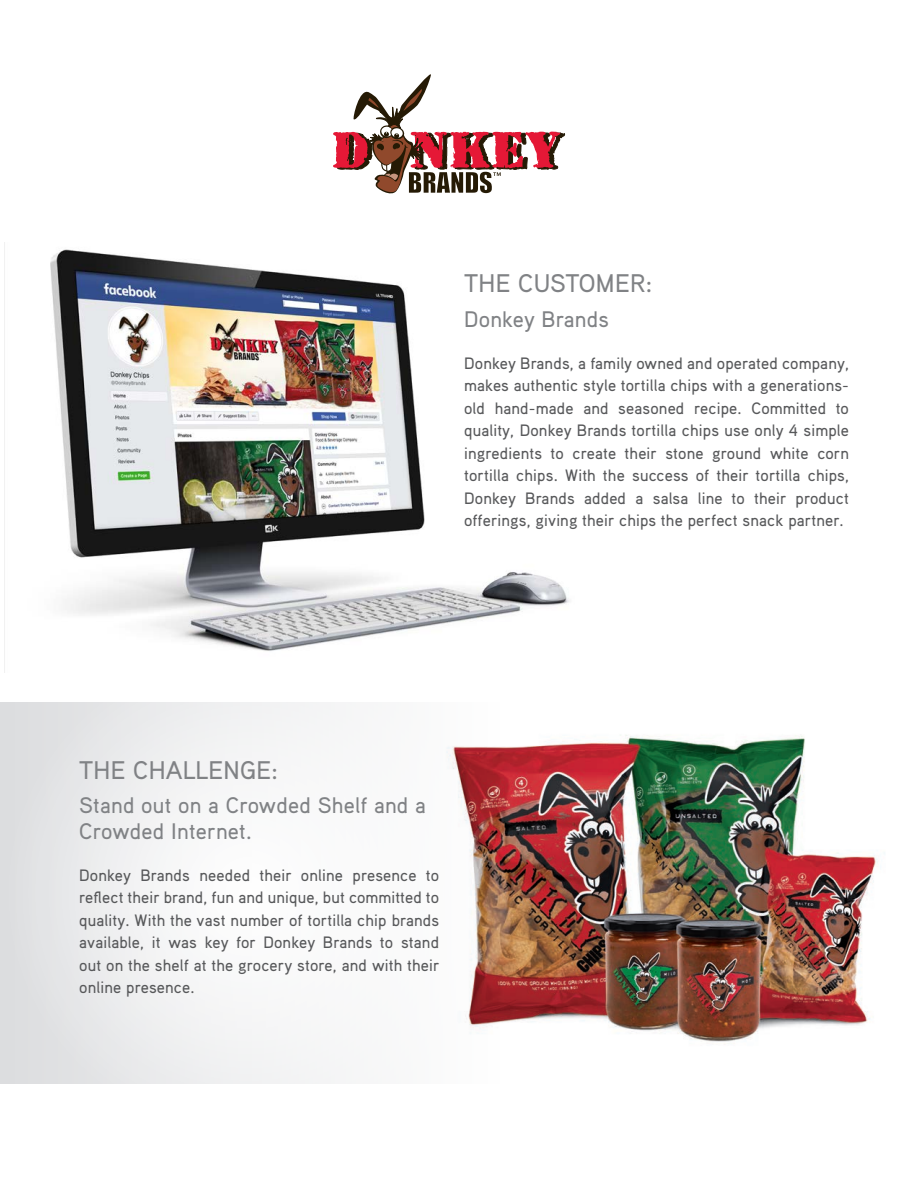
<style>
.page{position:relative;width:918px;height:1188px;background:#fff}
.page>*{position:absolute;margin:0;border:0;box-sizing:border-box;transform-origin:0 0}
.t1{font:500 25.5px "Aaux Pro";letter-spacing:.01em;color:#808285}
.t2{font:500 22.5px/25.5px "Aaux Pro";letter-spacing:.01em;color:#808285}
.t3{font:500 16.5px/22.5px "Aaux Pro";letter-spacing:.01em;color:#57585a;text-align:justify}
</style>
<div class="page">
<div style="left:0;top:702px;width:499px;height:382px;background:linear-gradient(to right,#e4e4e6,#fff)"></div>
<img style="left:437px;top:723px;width:448px;height:336px">
<svg style="left:333px;top:74px;width:232px;height:120px"></svg>
<img style="left:4px;top:243px;width:566px;height:430px">
<p class="t1" style="left:464px;top:267px;width:190px">THE CUSTOMER:</p>
<p class="t2" style="left:464px;top:306px;width:146px">Donkey Brands</p>
<p class="t3" style="left:464px;top:351px;width:386px">Donkey Brands, a family owned and operated company, makes authentic style tortilla chips with a generations&shy;old hand-made and seasoned recipe. Committed to quality, Donkey Brands tortilla chips use only 4 simple ingredients to create their stone ground white corn tortilla chips. With the success of their tortilla chips, Donkey Brands added a salsa line to their product offerings, giving their chips the perfect snack partner.</p>
<p class="t1" style="left:79px;top:754px;width:200px">THE CHALLENGE:</p>
<p class="t2" style="left:79px;top:792px;width:348px">Stand out on a Crowded Shelf and a<br>Crowded Internet.</p>
<p class="t3" style="left:79px;top:864px;width:362px">Donkey Brands needed their online presence to reflect their brand, fun and unique, but committed to quality. With the vast number of tortilla chip brands available, it was key for Donkey Brands to stand out on the shelf at the grocery store, and with their online presence.</p>
</div>
